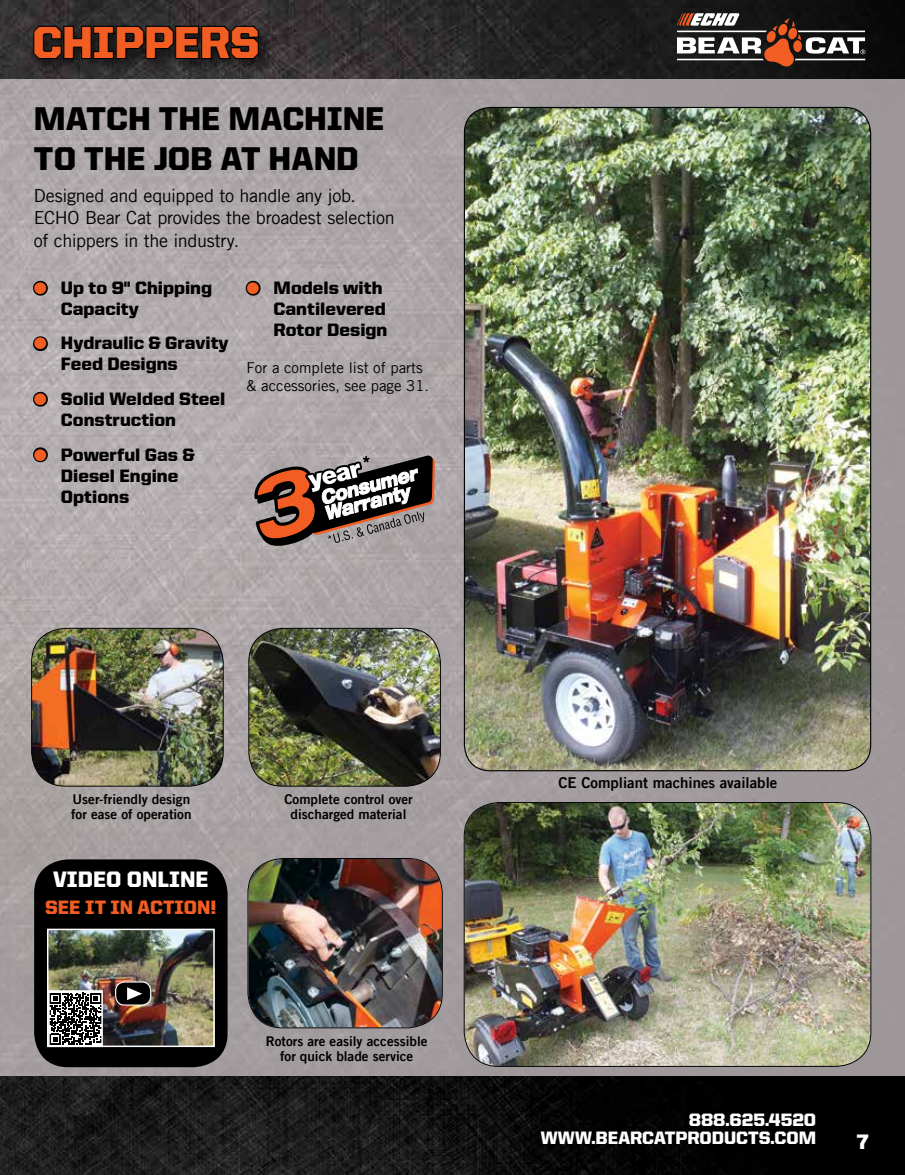
<style>
.page{position:relative;width:905px;height:1175px;background:#fff}
.page>*{position:absolute;margin:0;border:0;box-sizing:border-box;transform-origin:0 0}
.t1{font:900 45px "United Sans Reg";letter-spacing:-.005em;color:#f15d22}
.t2{font:900 33px/39.6px "United Sans Reg";color:#000}
.t3{font:900 22.5px "United Sans Reg";color:#fff}
.t4{font:900 21px "United Sans Reg";color:#fff}
.t5{font:900 19.5px "United Sans Reg";color:#f15d22}
.t6{font:900 18px/21px "United Sans Reg";color:#000}
.t7{font:18px/22.5px "Trade Gothic LT";letter-spacing:-.015em;color:#000}
.t8{font:900 18px/18px "United Sans Reg";color:#fff;text-align:right}
.t9{font:15px/18px "Trade Gothic LT";color:#000}
.t10{font:15px "Trade Gothic LT Bold Two";color:#000}
.t11{font:13.5px/15px "Trade Gothic LT Bold Two";color:#000;text-align:center}
.s1{color:#f15d22}
</style>
<div class="page">
<img style="left:0;top:79px;width:904px;height:997px">
<img style="left:0;top:0;width:904px;height:79px">
<svg style="left:677px;top:13px;width:188px;height:53px"></svg>
<div style="left:32px;top:24px;width:241px;height:50px;background:#000;opacity:.53"></div>
<svg style="left:32px;top:25px;width:228px;height:36px;background:#171617"></svg>
<img style="left:0;top:1076px;width:904px;height:98px">
<img style="left:464px;top:107px;width:406px;height:663px">
<img style="left:464px;top:803px;width:406px;height:263px">
<div style="left:464px;top:802px;width:407px;height:264px;border:1px solid #000;border-radius:34px"></div>
<div style="left:34px;top:859px;width:193px;height:208px;background:#000;border-radius:34px"></div>
<img style="left:49px;top:930px;width:164px;height:115px">
<div style="left:47px;top:928px;width:168px;height:119px;border:1px solid #fff"></div>
<div style="left:116px;top:982px;width:35px;height:23px;background:#000;border-radius:9px"></div>
<div style="left:115px;top:981px;width:36px;height:24px;border:1px solid #fff;border-radius:9px"></div>
<svg style="left:127px;top:987px;width:15px;height:13px"></svg>
<svg style="left:47px;top:989px;width:57px;height:58px"></svg>
<img style="left:248px;top:859px;width:194px;height:168px">
<div style="left:247px;top:858px;width:195px;height:170px;border:1px solid #000;border-radius:34px"></div>
<img style="left:249px;top:628px;width:191px;height:158px">
<div style="left:248px;top:628px;width:193px;height:158px;border:1px solid #000;border-radius:34px"></div>
<svg style="left:31px;top:278px;width:19px;height:20px"></svg>
<svg style="left:31px;top:334px;width:19px;height:19px"></svg>
<svg style="left:31px;top:389px;width:19px;height:20px"></svg>
<svg style="left:31px;top:445px;width:19px;height:19px"></svg>
<svg style="left:243px;top:278px;width:20px;height:20px"></svg>
<svg style="left:254px;top:455px;width:181px;height:91px;background:#846e66"></svg>
<img style="left:32px;top:628px;width:191px;height:158px">
<div style="left:31px;top:628px;width:192px;height:158px;border:1px solid #000;border-radius:34px"></div>
<h1 class="t1" style="left:32px;top:17px;width:229px">CHIPPERS</h1>
<h2 class="t2" style="left:34px;top:99px;width:352px">MATCH THE MACHINE<br>TO THE JOB AT HAND</h2>
<p class="t7" style="left:34px;top:184px;width:363px">Designed and equipped to handle any job.<br>ECHO Bear Cat provides the broadest selection of chippers in the industry.</p>
<p class="t6" style="left:61px;top:277px;width:153px;text-indent:-27px"><span class="s1">●</span> Up to 9" Chipping<br>Capacity</p>
<p class="t6" style="left:61px;top:332px;width:169px;text-indent:-27px"><span class="s1">●</span> Hydraulic &amp; Gravity<br>Feed Designs</p>
<p class="t6" style="left:61px;top:388px;width:166px;text-indent:-27px"><span class="s1">●</span> Solid Welded Steel<br>Construction</p>
<p class="t6" style="left:61px;top:443px;width:135px;text-indent:-27px"><span class="s1">●</span> Powerful Gas &amp;<br>Diesel Engine<br>Options</p>
<p class="t6" style="left:273px;top:277px;width:115px;text-indent:-27px"><span class="s1">●</span> Models with<br>Cantilevered<br>Rotor Design</p>
<p class="t9" style="left:246px;top:359px;width:184px">For a complete list of parts &amp; accessories, see page 31.</p>
<p class="t11" style="left:71px;top:791px;width:122px;text-align:left">User-friendly design for ease of operation</p>
<p class="t3" style="left:53px;top:867px;width:157px">VIDEO ONLINE</p>
<p class="t5" style="left:45px;top:896px;width:173px">SEE IT IN ACTION!</p>
<p class="t11" style="left:284px;top:791px;width:130px">Complete control over discharged material</p>
<p class="t11" style="left:266px;top:1033px;width:163px">Rotors are easily accessible for quick blade service</p>
<p class="t10" style="left:558px;top:773px;width:220px">CE Compliant machines available</p>
<p class="t8" style="left:540px;top:1106px;width:277px">888.625.4520<br>WWW.BEARCATPRODUCTS.COM</p>
<p class="t4" style="left:856px;top:1125px;width:13px">7</p>
<p class="t4" style="left:856px;top:1129px;width:13px">7</p>
</div>
